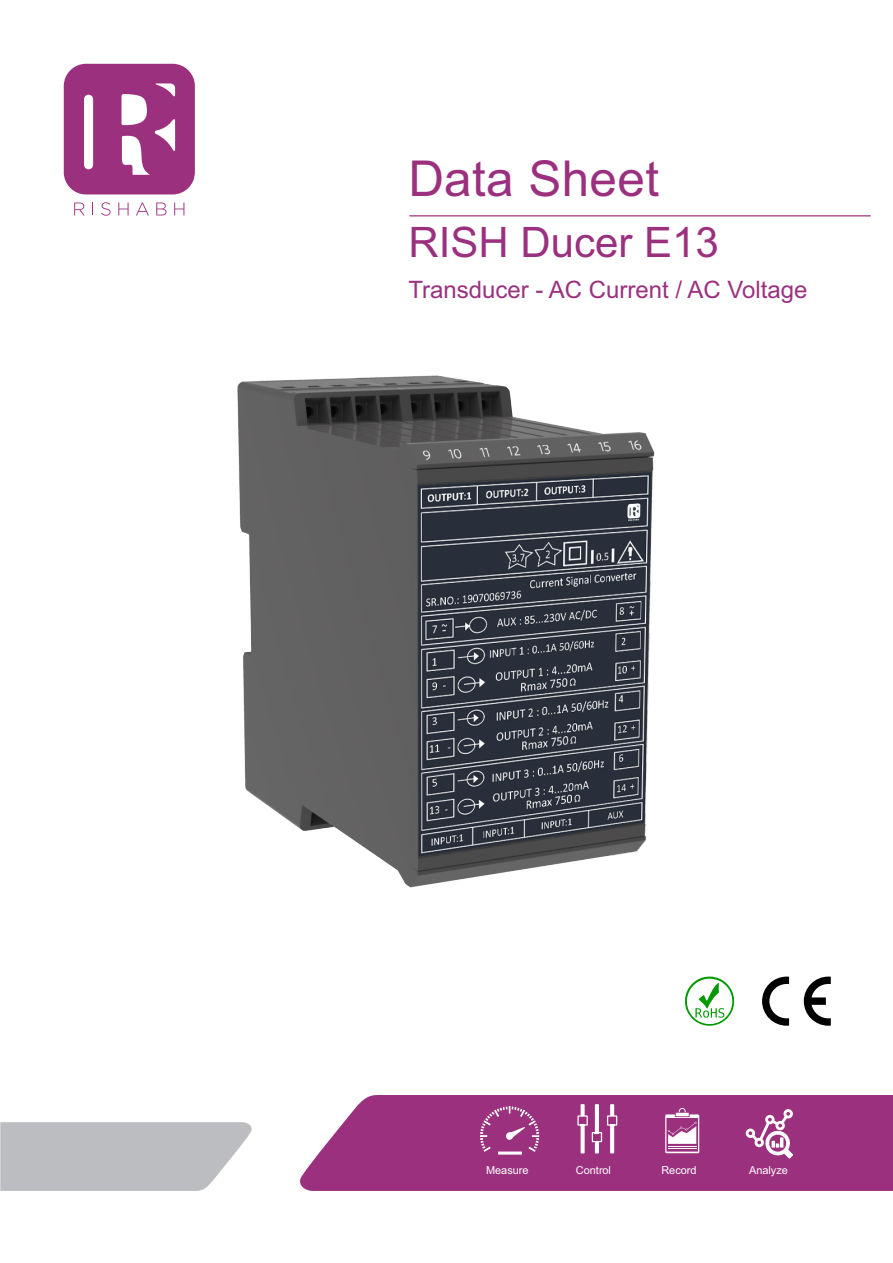
<style>
.page{position:relative;width:893px;height:1263px;background:#fff}
.page>*{position:absolute;margin:0;border:0;box-sizing:border-box;transform-origin:0 0}
.t1{font:49.5px "Arial";letter-spacing:.01em;color:#9b317e}
.t2{font:42px "Arial";color:#9b317e}
.t3{font:24px "Arial";color:#9b317e}
.t4{font:10.95px "Arial";color:#fff}
</style>
<div class="page">
<hr style="left:409px;top:215px;width:462px;height:1px;background:#9c347e">
<svg style="left:64px;top:64px;width:131px;height:130px"></svg>
<svg style="left:74px;top:203px;width:11px;height:12px"></svg>
<svg style="left:92px;top:203px;width:1px;height:12px"></svg>
<svg style="left:101px;top:202px;width:10px;height:14px"></svg>
<svg style="left:118px;top:203px;width:11px;height:12px"></svg>
<svg style="left:136px;top:202px;width:13px;height:13px"></svg>
<svg style="left:156px;top:203px;width:10px;height:12px"></svg>
<svg style="left:174px;top:203px;width:10px;height:12px"></svg>
<svg style="left:300px;top:1095px;width:593px;height:96px;background:#a03d85"></svg>
<svg style="left:0;top:1122px;width:252px;height:69px;background:#c1c2c5"></svg>
<svg style="left:665px;top:1108px;width:34px;height:45px"></svg>
<svg style="left:746px;top:1109px;width:47px;height:49px"></svg>
<svg style="left:577px;top:1104px;width:40px;height:49px"></svg>
<hr style="left:498px;top:1151px;width:24px;height:3px;background:#fff">
<svg style="left:480px;top:1106px;width:59px;height:46px;background:#a74b8e"></svg>
<svg style="left:762px;top:976px;width:27px;height:50px"></svg>
<svg style="left:804px;top:976px;width:27px;height:50px"></svg>
<svg style="left:685px;top:976px;width:49px;height:50px"></svg>
<img style="left:238px;top:376px;width:417px;height:511px">
<h1 class="t1" style="left:408px;top:160px;width:252px">Data Sheet</h1>
<h2 class="t2" style="left:408px;top:226px;width:312px">RISH Ducer E13</h2>
<p class="t3" style="left:408px;top:281px;width:401px">Transducer - AC Current / AC Voltage</p>
<p class="t4" style="left:486px;top:1166px;width:44px">Measure</p>
<p class="t4" style="left:576px;top:1166px;width:37px">Control</p>
<p class="t4" style="left:661px;top:1165px;width:36px">Record</p>
<p class="t4" style="left:749px;top:1166px;width:40px">Analyze</p>
</div>
